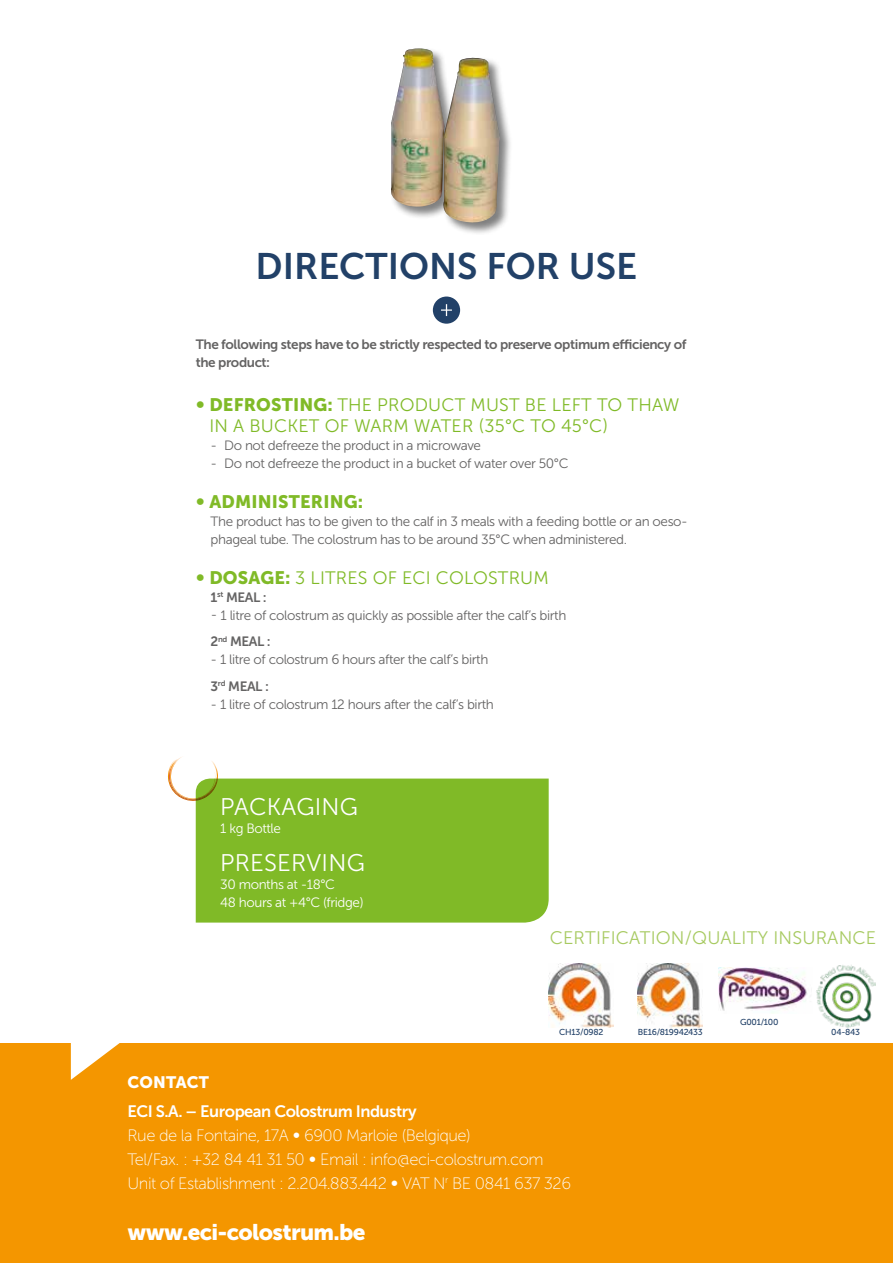
<style>
.page{position:relative;width:893px;height:1263px;background:#fff}
.page>*{position:absolute;margin:0;border:0;box-sizing:border-box;transform-origin:0 0}
.t1{font:36.75px "Museo Sans 700";color:#224168}
.t2{font:24px "Museo Sans 300";letter-spacing:.01em;color:#fff}
.t3{font:22.5px "Museo Sans 900";letter-spacing:-.03em;color:#fff}
.t4{font:18.15px "Museo Sans 300";letter-spacing:.01em;color:#a7ca61}
.t5{font:18px/21.6px "Museo Sans 300";letter-spacing:.01em;color:#80ba27}
.t6{font:18px "Museo Sans 900";letter-spacing:.01em;color:#80ba27}
.t7{font:16.5px/24px "Museo Sans 100";letter-spacing:-.03em;color:#fff}
.t8{font:16.5px "Museo Sans 700";letter-spacing:-.03em;color:#fff}
.t9{font:16.5px "Museo Sans 900";letter-spacing:.01em;color:#fff}
.t10{font:13.5px/18px "Museo Sans 300";letter-spacing:-.03em;color:#646363}
.t11{font:13.5px/18px "Museo Sans 700";letter-spacing:-.03em;color:#646363}
.t12{font:13.5px/18px "Museo Sans 300";letter-spacing:-.03em;color:#fff}
.t13{font:8.7px "Museo Sans 500";letter-spacing:-.03em;color:#224168}
.s1{font-family:"Museo Sans 900"}
</style>
<div class="page">
<div style="left:196px;top:778px;width:353px;height:144px;background:#80ba27"></div>
<div style="left:0;top:1044px;width:893px;height:219px;background:#f49600"></div>
<svg style="left:71px;top:1043px;width:57px;height:37px"></svg>
<div style="left:390px;top:47px;width:123px;height:188px;background:#000;opacity:.5"></div>
<img style="left:390px;top:48px;width:110px;height:176px">
<div style="left:433px;top:297px;width:27px;height:27px;background:#224168;border-radius:50%"></div>
<svg style="left:441px;top:304px;width:11px;height:12px"></svg>
<svg style="left:167px;top:757px;width:52px;height:45px"></svg>
<img style="left:549px;top:964px;width:64px;height:63px">
<img style="left:638px;top:964px;width:64px;height:63px">
<img style="left:816px;top:965px;width:60px;height:63px">
<img style="left:719px;top:967px;width:88px;height:46px">
<h1 class="t1" style="left:256px;top:246px;width:383px">DIRECTIONS FOR USE</h1>
<p class="t11" style="left:196px;top:335px;width:492px">The following steps have to be strictly respected to preserve optimum efficiency of the product:</p>
<h3 class="t5" style="left:209px;top:394px;width:472px;text-indent:-14px"><span class="s1">• DEFROSTING:</span> THE PRODUCT MUST BE LEFT TO THAW<br>IN A BUCKET OF WARM WATER (35°C TO 45°C)</h3>
<p class="t10" style="left:211px;top:437px;width:272px">- Do not defreeze the product in a microwave</p>
<p class="t10" style="left:211px;top:455px;width:359px">- Do not defreeze the product in a bucket of water over 50°C</p>
<h3 class="t6" style="left:196px;top:491px;width:169px">• ADMINISTERING:</h3>
<p class="t10" style="left:211px;top:512px;width:479px">The product has to be given to the calf in 3 meals with a feeding bottle or an oeso&shy;phageal tube. The colostrum has to be around 35°C when administered.</p>
<h3 class="t5" style="left:196px;top:567px;width:355px"><span class="s1">• DOSAGE:</span> 3 LITRES OF ECI COLOSTRUM</h3>
<p class="t11" style="left:211px;top:588px;width:58px">1<sup>st</sup> MEAL :</p>
<p class="t10" style="left:211px;top:606px;width:357px">- 1 litre of colostrum as quickly as possible after the calf’s birth</p>
<p class="t11" style="left:211px;top:632px;width:62px">2<sup>nd</sup> MEAL :</p>
<p class="t10" style="left:211px;top:650px;width:279px">- 1 litre of colostrum 6 hours after the calf’s birth</p>
<p class="t11" style="left:211px;top:677px;width:60px">3<sup>rd</sup> MEAL :</p>
<p class="t10" style="left:211px;top:695px;width:285px">- 1 litre of colostrum 12 hours after the calf’s birth</p>
<h2 class="t2" style="left:220px;top:793px;width:139px">PACKAGING</h2>
<p class="t12" style="left:220px;top:819px;width:62px">1 kg Bottle</p>
<h2 class="t2" style="left:220px;top:850px;width:146px">PRESERVING</h2>
<p class="t12" style="left:220px;top:875px;width:145px">30 months at -18°C<br>48 hours at +4°C (fridge)</p>
<h3 class="t4" style="left:550px;top:928px;width:328px">CERTIFICATION/QUALITY INSURANCE</h3>
<p class="t13" style="left:740px;top:1017px;width:40px">G001/100</p>
<p class="t13" style="left:559px;top:1027px;width:46px">CH13/0982</p>
<p class="t13" style="left:638px;top:1027px;width:66px">BE16/819942433</p>
<p class="t13" style="left:831px;top:1027px;width:30px">04-843</p>
<p class="t9" style="left:128px;top:1073px;width:83px">CONTACT</p>
<p class="t8" style="left:128px;top:1101px;width:291px">ECI S.A. – European Colostrum Industry</p>
<p class="t7" style="left:128px;top:1123px;width:445px">Rue de la Fontaine, 17A ∞ 6900 Marloie (Belgique)<br>Tel/Fax. : +32 84 41 31 50 ∞ Email : info@eci-colostrum.com<br>Unit of Establishment : 2.204.883.442 ∞ VAT N<sup>r</sup> BE 0841 637 326</p>
<h3 class="t3" style="left:128px;top:1219px;width:239px">www.eci-colostrum.be</h3>
</div>
